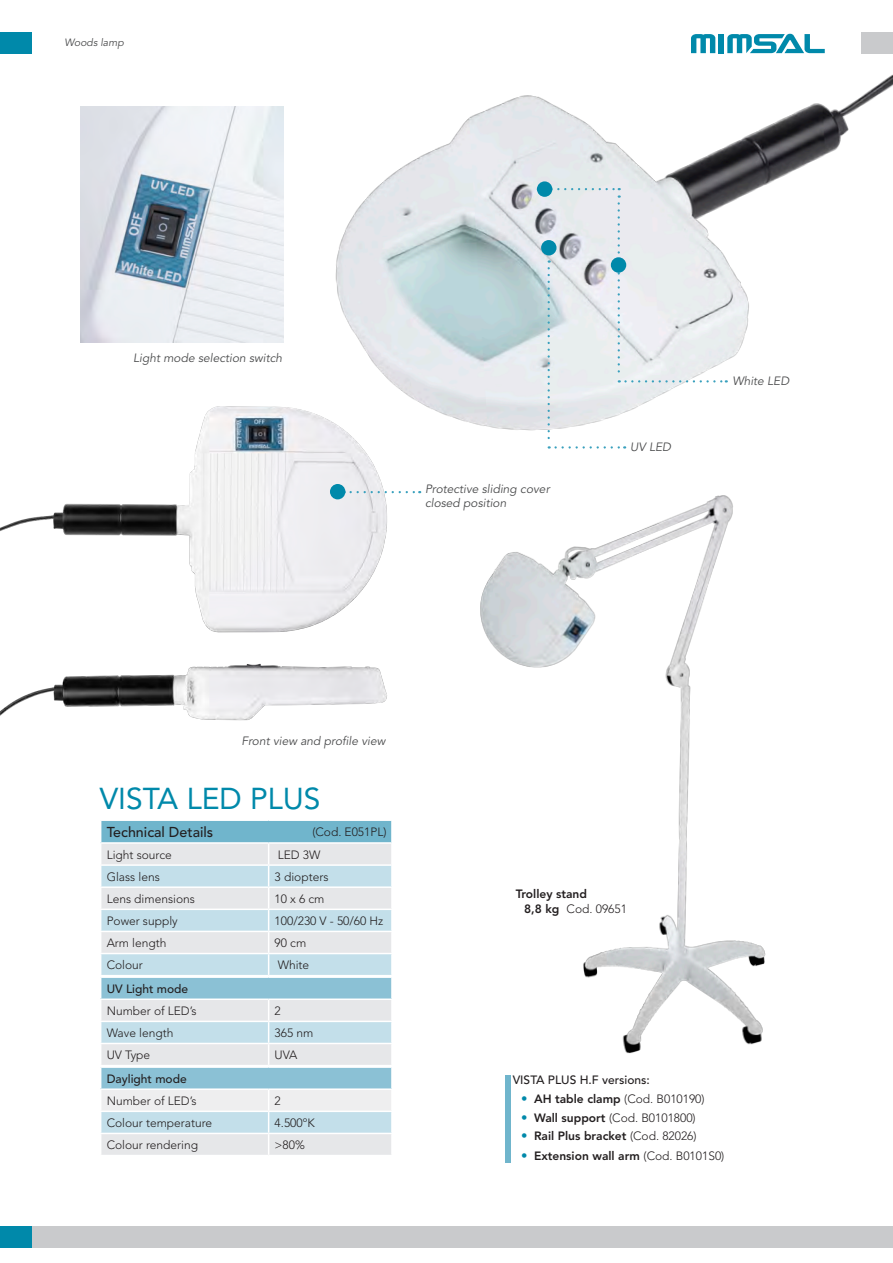
<style>
.page{position:relative;width:893px;height:1263px;background:#fff}
.page>*{position:absolute;margin:0;border:0;box-sizing:border-box;transform-origin:0 0}
.t1{font:30px "Avenir LT Std";color:#0089aa}
.t2{font:500 14.25px "Avenir LT Std";color:#231f20}
.t3{font:300 12px "Avenir LT Std";color:#231f20}
.t4{font:italic 12px "Avenir LT Std";color:#4b4c4d}
.t5{font:800 12px "Avenir LT Std";color:#231f20}
.t6{font:500 12px "Avenir LT Std";color:#231f20}
.t7{font:italic 10.5px "Avenir LT Std";color:#4b4c4d}
.s1{font-weight:800}
.s2{font-size:12.75px;color:#0089aa}
.s3{font-weight:300;font-size:12.75px;color:#0089aa}
.s4{font-weight:300}
</style>
<div class="page">
<div style="left:0;top:32px;width:32px;height:21px;background:#0089aa"></div>
<div style="left:861px;top:32px;width:32px;height:21px;background:#c9cacc"></div>
<svg style="left:691px;top:34px;width:24px;height:19px"></svg>
<div style="left:719px;top:34px;width:5px;height:19px;background:#0089aa"></div>
<svg style="left:727px;top:34px;width:98px;height:19px"></svg>
<div style="left:32px;top:1226px;width:861px;height:22px;background:#c9cacc"></div>
<div style="left:0;top:1226px;width:32px;height:22px;background:#0089aa"></div>
<img style="left:480px;top:515px;width:286px;height:539px">
<img style="left:335px;top:74px;width:558px;height:441px">
<img style="left:0;top:407px;width:392px;height:226px">
<img style="left:0;top:663px;width:387px;height:58px">
<div style="left:505px;top:1075px;width:6px;height:87px;background:#70b5cc"></div>
<svg style="left:538px;top:188px;width:189px;height:261px"></svg>
<div style="left:611px;top:257px;width:15px;height:16px;background:#0089aa;border-radius:50%"></div>
<div style="left:537px;top:181px;width:15px;height:16px;background:#0089aa;border-radius:50%"></div>
<div style="left:541px;top:240px;width:15px;height:15px;background:#0089aa;border-radius:50%"></div>
<svg style="left:351px;top:491px;width:69px;height:2px"></svg>
<div style="left:330px;top:484px;width:15px;height:15px;background:#0089aa;border-radius:50%"></div>
<img style="left:81px;top:107px;width:202px;height:235px">
<svg style="left:100px;top:821px;width:292px;height:334px;background:#cbdfe7"></svg>
<hr style="left:391px;top:1044px;width:2px;height:21px;background:#fff">
<hr style="left:100px;top:1065px;width:169px;height:1px;background:#fff">
<hr style="left:269px;top:1065px;width:124px;height:1px;background:#fff">
<p class="t7" style="left:64px;top:37px;width:61px">Woods lamp</p>
<p class="t4" style="left:133px;top:350px;width:151px">Light mode selection switch</p>
<p class="t4" style="left:425px;top:482px;width:126px">Protective sliding cover</p>
<p class="t4" style="left:425px;top:496px;width:83px">closed position</p>
<p class="t4" style="left:630px;top:440px;width:42px">UV LED</p>
<p class="t4" style="left:732px;top:373px;width:58px">White LED</p>
<p class="t4" style="left:241px;top:734px;width:145px">Front view and profile view</p>
<p class="t1" style="left:100px;top:781px;width:222px">VISTA LED PLUS</p>
<p class="t2" style="left:107px;top:824px;width:108px">Technical Details</p>
<p class="t3" style="left:107px;top:847px;width:67px">Light source</p>
<p class="t3" style="left:278px;top:847px;width:44px">LED 3W</p>
<p class="t3" style="left:107px;top:869px;width:55px">Glass lens</p>
<p class="t3" style="left:275px;top:869px;width:55px">3 diopters</p>
<p class="t3" style="left:107px;top:892px;width:90px">Lens dimensions</p>
<p class="t3" style="left:275px;top:892px;width:51px">10 x 6 cm</p>
<p class="t3" style="left:107px;top:914px;width:73px">Power supply</p>
<p class="t3" style="left:275px;top:914px;width:110px">100/230 V - 50/60 Hz</p>
<p class="t3" style="left:107px;top:936px;width:61px">Arm length</p>
<p class="t3" style="left:275px;top:936px;width:33px">90 cm</p>
<p class="t3" style="left:107px;top:958px;width:38px">Colour</p>
<p class="t3" style="left:278px;top:958px;width:33px">White</p>
<p class="t3" style="left:312px;top:825px;width:76px">(Cod. E051PL)</p>
<p class="t6" style="left:107px;top:982px;width:83px">UV Light mode</p>
<p class="t3" style="left:107px;top:1004px;width:92px">Number of LED’s</p>
<p class="t3" style="left:275px;top:1004px;width:8px">2</p>
<p class="t3" style="left:107px;top:1026px;width:68px">Wave length</p>
<p class="t3" style="left:275px;top:1026px;width:40px">365 nm</p>
<p class="t3" style="left:107px;top:1048px;width:45px">UV Type</p>
<p class="t3" style="left:275px;top:1048px;width:24px">UVA</p>
<p class="t6" style="left:107px;top:1071px;width:82px">Daylight mode</p>
<p class="t3" style="left:107px;top:1093px;width:92px">Number of LED’s</p>
<p class="t3" style="left:275px;top:1093px;width:8px">2</p>
<p class="t3" style="left:107px;top:1116px;width:107px">Colour temperature</p>
<p class="t3" style="left:275px;top:1116px;width:42px">4.500ºK</p>
<p class="t3" style="left:107px;top:1138px;width:93px">Colour rendering</p>
<p class="t3" style="left:275px;top:1138px;width:32px">&gt;80%</p>
<p class="t5" style="left:516px;top:887px;width:73px">Trolley stand</p>
<p class="t3" style="left:524px;top:901px;width:104px"><span class="s1">8,8 kg</span> Cod. 09651</p>
<p class="t6" style="left:513px;top:1073px;width:139px">VISTA PLUS H.F versions:</p>
<p class="t3" style="left:521px;top:1092px;width:185px"><span class="s2">•</span> <span class="s1">AH table clamp</span> (Cod. B010190)</p>
<p class="t3" style="left:521px;top:1110px;width:176px"><span class="s2">•</span> <span class="s1">Wall support</span> (Cod. B0101800)</p>
<p class="t5" style="left:521px;top:1129px;width:177px"><span class="s3">•</span> Rail Plus bracket <span class="s4">(Cod. 82026)</span></p>
<p class="t5" style="left:521px;top:1148px;width:205px"><span class="s3">•</span> Extension wall arm <span class="s4">(Cod. B0101S0)</span></p>
</div>
